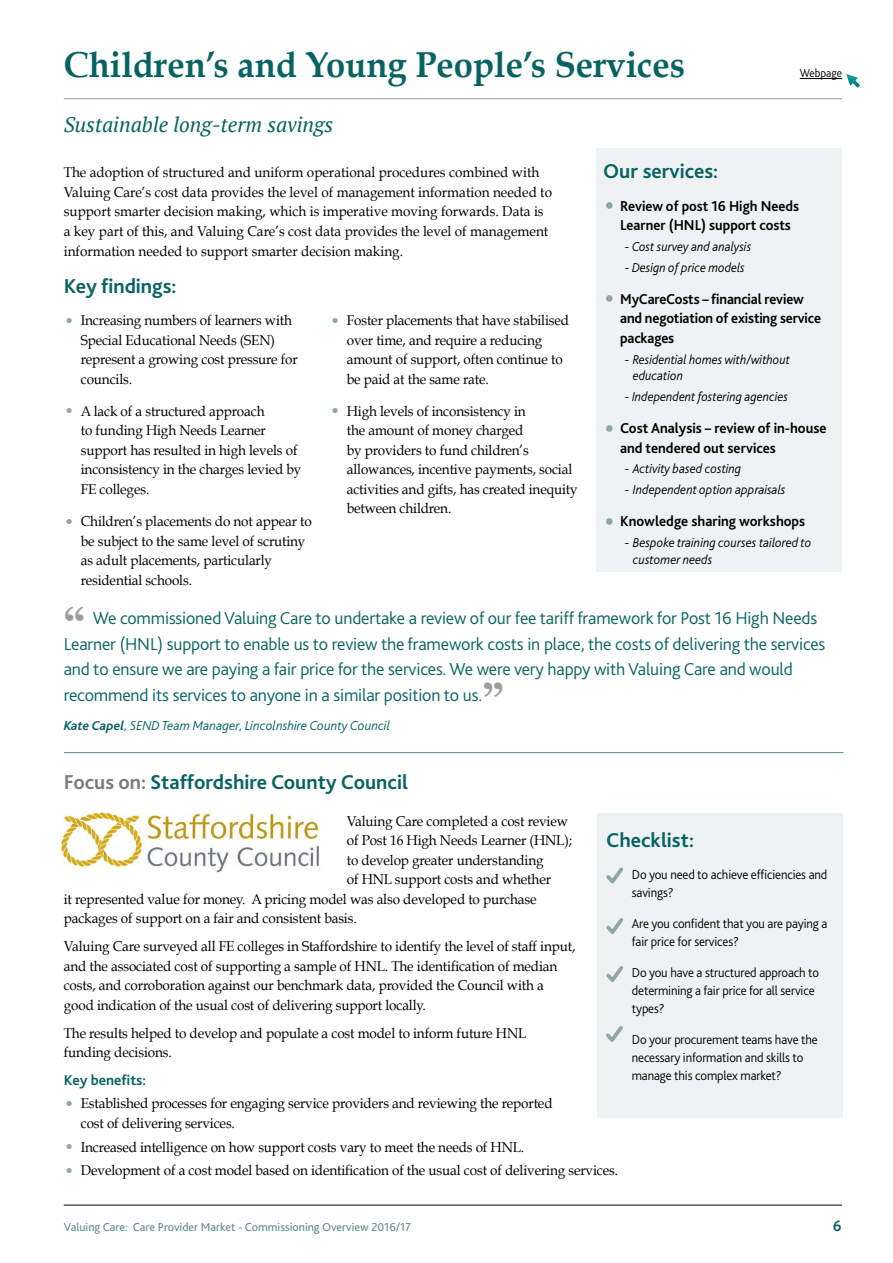
<style>
.page{position:relative;width:893px;height:1263px;background:#fff}
.page>*{position:absolute;margin:0;border:0;box-sizing:border-box;transform-origin:0 0}
.t1{font:700 42px "Georgia";color:#9d9d9c}
.t2{font:700 36px "Book Antiqua";color:#076362;scale:.96 1}
.t3{font:700 21px "Bliss 2";color:#076362}
.t4{font:italic 21px "PT Serif";color:#076362}
.t5{font:300 18px/25.5px "Bliss 2";letter-spacing:-.01em;color:#076362}
.t6{font:700 15px/19.5px "Bliss 2";color:#000;text-align:center;scale:.95 1}
.t7{font:700 15px/19.5px "Bliss 2";color:#000;scale:.96 1}
.t8{font:700 15px "Bliss 2";color:#076362}
.t9{font:700 15px "PT Mono";color:#076362}
.t10{font:14.25px/19.5px "Book Antiqua";letter-spacing:-.01em;color:#000;scale:.95 1}
.t11{font:300 13.5px/18px "Bliss 2";letter-spacing:-.01em;color:#000;scale:.95 1}
.t12{font:italic 300 13.5px/16.5px "Bliss";color:#000;scale:.95 1}
.t13{font:italic 300 13.5px/16.5px "Bliss";color:#000;scale:.96 1}
.t14{font:italic 300 13.5px "Bliss";color:#076362}
.t15{font:12px "Bliss 2";color:#618989}
.t16{font:300 12px "Bliss 2";color:#000;scale:.95 1}
.s1{font-family:"PT Mono";font-size:21px;color:#8ea6a7}
.s2{font-weight:700;font-size:18px;color:#8ea6a7}
.s3{font-weight:700}
.s4{color:#7c7b7b}
</style>
<div class="page">
<hr style="left:64px;top:1205px;width:778px;height:1px;background:#000">
<hr style="left:64px;top:98px;width:778px;height:1px;background:#9d9d9c">
<img style="left:63px;top:812px;width:256px;height:61px">
<div style="left:597px;top:148px;width:245px;height:424px;background:#eff2f3"></div>
<div style="left:597px;top:813px;width:245px;height:305px;background:#eff2f3"></div>
<svg style="left:606px;top:966px;width:18px;height:16px"></svg>
<svg style="left:606px;top:918px;width:18px;height:16px"></svg>
<svg style="left:606px;top:867px;width:18px;height:17px"></svg>
<svg style="left:606px;top:1026px;width:17px;height:16px"></svg>
<svg style="left:842px;top:74px;width:18px;height:14px"></svg>
<hr style="left:800px;top:78px;width:42px;height:1px;background:#000">
<hr style="left:64px;top:752px;width:779px;height:1px;background:#618989">
<h2 class="t2" style="left:64px;top:44px;width:649px">Children’s and Young People’s Services</h2>
<h3 class="t4" style="left:64px;top:111px;width:271px">Sustainable long-term savings</h3>
<p class="t10" style="left:64px;top:163px;width:516px">The adoption of structured and uniform operational procedures combined with Valuing Care’s cost data provides the level of management information needed to support smarter decision making, which is imperative moving forwards. Data is a key part of this, and Valuing Care’s cost data provides the level of management information needed to support smarter decision making.</p>
<p class="t16" style="left:800px;top:65px;width:46px">Webpage</p>
<h3 class="t3" style="left:603px;top:158px;width:117px">Our services:</h3>
<p class="t6" style="left:603px;top:196px;width:208px"><span class="s1">•</span> Review of post 16 High Needs<br>Learner (HNL) support costs</p>
<p class="t12" style="left:624px;top:239px;width:135px">- Cost survey and analysis</p>
<p class="t12" style="left:624px;top:259px;width:128px">- Design of price models</p>
<p class="t6" style="left:620px;top:289px;width:213px;text-align:left;text-indent:-17px"><span class="s1">•</span> MyCareCosts – financial review and negotiation of existing service packages</p>
<p class="t12" style="left:633px;top:351px;width:167px;text-indent:-9px">- Residential homes with/without education</p>
<p class="t12" style="left:624px;top:389px;width:174px">- Independent fostering agencies</p>
<p class="t7" style="left:620px;top:418px;width:217px;text-indent:-17px"><span class="s1">•</span> Cost Analysis – review of in-house and tendered out services</p>
<p class="t13" style="left:624px;top:461px;width:123px">- Activity based costing</p>
<p class="t13" style="left:624px;top:482px;width:169px">- Independent option appraisals</p>
<p class="t7" style="left:603px;top:511px;width:212px"><span class="s1">•</span> Knowledge sharing workshops</p>
<p class="t13" style="left:633px;top:535px;width:188px;text-indent:-9px">- Bespoke training courses tailored to customer needs</p>
<h3 class="t3" style="left:64px;top:273px;width:114px">Key findings:</h3>
<p class="t10" style="left:81px;top:311px;width:230px;text-indent:-17px"><span class="s2">•</span> Increasing numbers of learners with<br>Special Educational Needs (SEN) represent a growing cost pressure for councils.</p>
<p class="t10" style="left:81px;top:401px;width:234px;text-indent:-17px"><span class="s2">•</span> A lack of a structured approach<br>to funding High Needs Learner support has resulted in high levels of inconsistency in the charges levied by<br>FE colleges.</p>
<p class="t10" style="left:81px;top:512px;width:245px;text-indent:-17px"><span class="s2">•</span> Children’s placements do not appear to be subject to the same level of scrutiny as adult placements, particularly residential schools.</p>
<p class="t10" style="left:347px;top:311px;width:235px;text-indent:-17px"><span class="s2">•</span> Foster placements that have stabilised over time, and require a reducing amount of support, often continue to be paid at the same rate.</p>
<p class="t10" style="left:347px;top:401px;width:245px;text-indent:-17px"><span class="s2">•</span> High levels of inconsistency in<br>the amount of money charged<br>by providers to fund children’s allowances, incentive payments, social activities and gifts, has created inequity between children.</p>
<h1 class="t1" style="left:64px;top:599px;width:23px">“</h1>
<p class="t5" style="left:64px;top:605px;width:763px;text-indent:29px">We commissioned Valuing Care to undertake a review of our fee tariff framework for Post 16 High Needs Learner (HNL) support to enable us to review the framework costs in place, the costs of delivering the services and to ensure we are paying a fair price for the services. We were very happy with Valuing Care and would recommend its services to anyone in a similar position to us.</p>
<h1 class="t1" style="left:482px;top:676px;width:23px">”</h1>
<p class="t14" style="left:64px;top:718px;width:328px"><span class="s3">Kate Capel</span>, SEND Team Manager, Lincolnshire County Council</p>
<h3 class="t3" style="left:64px;top:769px;width:346px"><span class="s4">Focus on:</span> Staffordshire County Council</h3>
<p class="t10" style="left:347px;top:811px;width:234px">Valuing Care completed a cost review</p>
<p class="t10" style="left:347px;top:831px;width:239px">of Post 16 High Needs Learner (HNL);</p>
<p class="t10" style="left:347px;top:850px;width:209px">to develop greater understanding</p>
<p class="t10" style="left:347px;top:870px;width:216px">of HNL support costs and whether</p>
<p class="t10" style="left:64px;top:889px;width:499px">it represented value for money. A pricing model was also developed to purchase</p>
<p class="t10" style="left:64px;top:909px;width:310px">packages of support on a fair and consistent basis.</p>
<p class="t10" style="left:64px;top:937px;width:540px">Valuing Care surveyed all FE colleges in Staffordshire to identify the level of staff input, and the associated cost of supporting a sample of HNL. The identification of median costs, and corroboration against our benchmark data, provided the Council with a good indication of the usual cost of delivering support locally.</p>
<p class="t10" style="left:64px;top:1023px;width:488px">The results helped to develop and populate a cost model to inform future HNL funding decisions.</p>
<p class="t8" style="left:64px;top:1070px;width:84px">Key benefits:</p>
<p class="t10" style="left:81px;top:1094px;width:498px;text-indent:-17px"><span class="s2">•</span> Established processes for engaging service providers and reviewing the reported cost of delivering services.</p>
<p class="t10" style="left:64px;top:1137px;width:486px"><span class="s2">•</span> Increased intelligence on how support costs vary to meet the needs of HNL.</p>
<p class="t10" style="left:64px;top:1161px;width:585px"><span class="s2">•</span> Development of a cost model based on identification of the usual cost of delivering services.</p>
<h3 class="t3" style="left:606px;top:827px;width:89px">Checklist:</h3>
<p class="t11" style="left:632px;top:865px;width:207px">Do you need to achieve efficiencies and savings?</p>
<p class="t11" style="left:632px;top:914px;width:207px">Are you confident that you are paying a fair price for services?</p>
<p class="t11" style="left:632px;top:963px;width:199px">Do you have a structured approach to determining a fair price for all service types?</p>
<p class="t11" style="left:632px;top:1030px;width:197px">Do your procurement teams have the necessary information and skills to manage this complex market?</p>
<p class="t15" style="left:64px;top:1220px;width:349px">Valuing Care: Care Provider Market - Commissioning Overview 2016/17</p>
<p class="t9" style="left:833px;top:1217px;width:10px">6</p>
</div>
